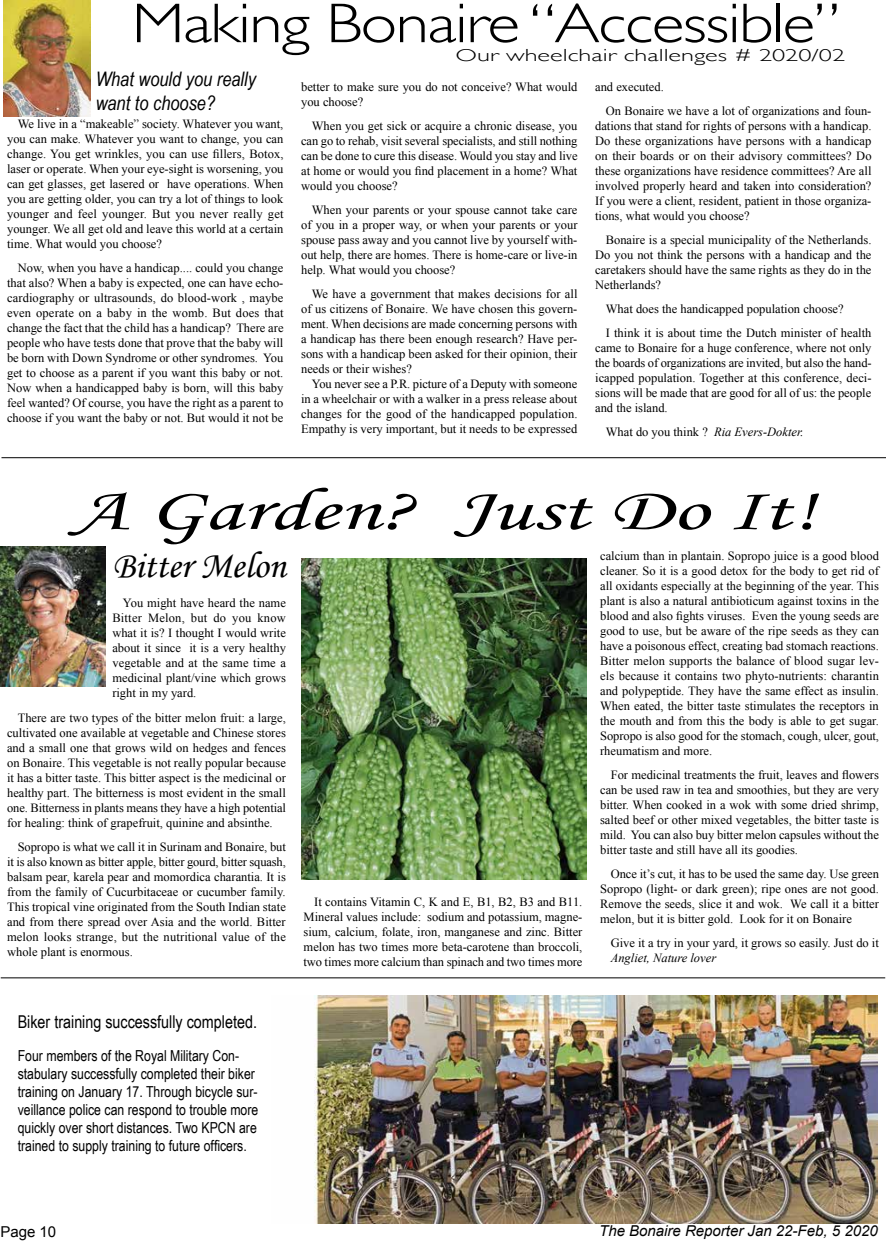
<style>
.page{position:relative;width:886px;height:1241px;background:#fff}
.page>*{position:absolute;margin:0;border:0;box-sizing:border-box;transform-origin:0 0}
.t1{font:60px "Monotype Corsiva";color:#000;scale:1.5 1}
.t2{font:300 56.25px "Gill Sans";letter-spacing:-.02em;color:#000;scale:1.2 1}
.t3{font:37.5px "Monotype Corsiva";color:#000}
.t4{font:italic 20px/24px "Arial Narrow";color:#000}
.t5{font:17.62px "Arial Narrow";color:#000}
.t6{font:300 17.5px "Gill Sans";color:#000;scale:1.5 1}
.t7{font:15.12px/18px "Arial Narrow";color:#000}
.t8{font:italic 15px "Arial";color:#000}
.t9{font:15px "Arial";color:#000}
.t10{font:12.5px/15px "Times New Roman";color:#000;text-align:justify}
.t11{font:italic 12.5px "Times New Roman";color:#000}
.s1{color:#fff}
.s2{font-style:normal}
</style>
<div class="page">
<img style="left:0;top:546px;width:105px;height:140px">
<img style="left:3px;top:0;width:88px;height:117px">
<hr style="left:1px;top:457px;width:885px;height:1px;background:#000">
<img style="left:301px;top:558px;width:285px;height:321px">
<hr style="left:1px;top:977px;width:884px;height:1px;background:#000">
<img style="left:314px;top:995px;width:563px;height:228px">
<h2 class="t2" style="left:132px;top:-21px;width:592px">Making Bonaire “Accessible”</h2>
<h3 class="t6" style="left:316px;top:41px;width:354px"><span class="s1">..............................</span>Our wheelchair challenges # 2020/02</h3>
<h3 class="t4" style="left:96px;top:66px;width:162px">What would you really want to choose?</h3>
<p class="t10" style="left:7px;top:116px;width:278px;text-indent:11px">We live in a “makeable” society. Whatever you want, you can make. Whatever you want to change, you can change. You get wrinkles, you can use fillers, Botox, laser or operate. When your eye-sight is worsening, you can get glasses, get lasered or have operations. When you are getting older, you can try a lot of things to look younger and feel younger. But you never really get younger. We all get old and leave this world at a certain time. What would you choose?</p>
<p class="t10" style="left:7px;top:260px;width:278px;text-indent:11px">Now, when you have a handicap.... could you change that also? When a baby is expected, one can have echo&shy;cardiography or ultrasounds, do blood-work , maybe even operate on a baby in the womb. But does that change the fact that the child has a handicap? There are people who have tests done that prove that the baby will be born with Down Syndrome or other syndromes. You get to choose as a parent if you want this baby or not.<br>Now when a handicapped baby is born, will this baby feel wanted? Of course, you have the right as a parent to choose if you want the baby or not. But would it not be</p>
<p class="t10" style="left:301px;top:79px;width:278px">better to make sure you do not conceive? What would you choose?</p>
<p class="t10" style="left:301px;top:118px;width:278px;text-indent:11px">When you get sick or acquire a chronic disease, you can go to rehab, visit several specialists, and still nothing can be done to cure this disease. Would you stay and live at home or would you find placement in a home? What would you choose?</p>
<p class="t10" style="left:301px;top:202px;width:278px;text-indent:11px">When your parents or your spouse cannot take care of you in a proper way, or when your parents or your spouse pass away and you cannot live by yourself with&shy;out help, there are homes. There is home-care or live-in help. What would you choose?</p>
<p class="t10" style="left:301px;top:286px;width:278px;text-indent:11px">We have a government that makes decisions for all of us citizens of Bonaire. We have chosen this govern&shy;ment. When decisions are made concerning persons with a handicap has there been enough research? Have per&shy;sons with a handicap been asked for their opinion, their needs or their wishes?</p>
<p class="t10" style="left:301px;top:376px;width:278px;text-indent:11px">You never see a P.R. picture of a Deputy with someone in a wheelchair or with a walker in a press release about changes for the good of the handicapped population.<br>Empathy is very important, but it needs to be expressed</p>
<p class="t10" style="left:606px;top:74px;width:267px;line-height:24px;text-indent:-11px">and executed.<br>On Bonaire we have a lot of organizations and foun-</p>
<p class="t10" style="left:595px;top:118px;width:278px">dations that stand for rights of persons with a handicap.<br>Do these organizations have persons with a handicap on their boards or on their advisory committees? Do these organizations have residence committees? Are all involved properly heard and taken into consideration?<br>If you were a client, resident, patient in those organiza&shy;tions, what would you choose?</p>
<p class="t10" style="left:595px;top:232px;width:278px;text-indent:11px">Bonaire is a special municipality of the Netherlands.<br>Do you not think the persons with a handicap and the caretakers should have the same rights as they do in the Netherlands?</p>
<p class="t10" style="left:606px;top:296px;width:267px;line-height:24px">What does the handicapped population choose?<br>I think it is about time the Dutch minister of health</p>
<p class="t10" style="left:595px;top:340px;width:278px">came to Bonaire for a huge conference, where not only the boards of organizations are invited, but also the hand&shy;icapped population. Together at this conference, deci&shy;sions will be made that are good for all of us: the people and the island.</p>
<p class="t11" style="left:606px;top:423px;width:199px"><span class="s2">What do you think ?</span> Ria Evers-Dokter.</p>
<h1 class="t1" style="left:72px;top:474px;width:497px">A Garden? Just Do It!</h1>
<h3 class="t3" style="left:112px;top:543px;width:175px">Bitter Melon</h3>
<p class="t10" style="left:112px;top:595px;width:175px;text-indent:11px">You might have heard the name Bitter Melon, but do you know what it is? I thought I would write about it since it is a very healthy vegetable and at the same time a medicinal plant/vine which grows right in my yard.</p>
<p class="t10" style="left:7px;top:709px;width:280px;text-indent:11px">There are two types of the bitter melon fruit: a large, cultivated one available at vegetable and Chinese stores and a small one that grows wild on hedges and fences on Bonaire. This vegetable is not really popular because it has a bitter taste. This bitter aspect is the medicinal or healthy part. The bitterness is most evident in the small one. Bitterness in plants means they have a high potential for healing: think of grapefruit, quinine and absinthe.</p>
<p class="t10" style="left:7px;top:838px;width:280px;text-indent:11px">Sopropo is what we call it in Surinam and Bonaire, but it is also known as bitter apple, bitter gourd, bitter squash, balsam pear, karela pear and momordica charantia. It is from the family of Cucurbitaceae or cucumber family.<br>This tropical vine originated from the South Indian state and from there spread over Asia and the world. Bitter melon looks strange, but the nutritional value of the whole plant is enormous.</p>
<p class="t10" style="left:304px;top:894px;width:280px;text-indent:11px">It contains Vitamin C, K and E, B1, B2, B3 and B11.<br>Mineral values include: sodium and potassium, magne&shy;sium, calcium, folate, iron, manganese and zinc. Bitter melon has two times more beta-carotene than broccoli, two times more calcium than spinach and two times more</p>
<p class="t10" style="left:600px;top:548px;width:280px">calcium than in plantain. Sopropo juice is a good blood cleaner. So it is a good detox for the body to get rid of all oxidants especially at the beginning of the year. This plant is also a natural antibioticum against toxins in the blood and also fights viruses. Even the young seeds are good to use, but be aware of the ripe seeds as they can have a poisonous effect, creating bad stomach reactions.<br>Bitter melon supports the balance of blood sugar lev&shy;els because it contains two phyto-nutrients: charantin and polypeptide. They have the same effect as insulin.<br>When eated, the bitter taste stimulates the receptors in the mouth and from this the body is able to get sugar.<br>Sopropo is also good for the stomach, cough, ulcer, gout, rheumatism and more.</p>
<p class="t10" style="left:600px;top:767px;width:280px;text-indent:11px">For medicinal treatments the fruit, leaves and flowers can be used raw in tea and smoothies, but they are very bitter. When cooked in a wok with some dried shrimp, salted beef or other mixed vegetables, the bitter taste is mild. You can also buy bitter melon capsules without the bitter taste and still have all its goodies.</p>
<p class="t10" style="left:600px;top:866px;width:280px;text-indent:11px">Once it’s cut, it has to be used the same day. Use green Sopropo (light- or dark green); ripe ones are not good.<br>Remove the seeds, slice it and wok. We call it a bitter melon, but it is bitter gold. Look for it on Bonaire</p>
<p class="t10" style="left:611px;top:935px;width:270px">Give it a try in your yard, it grows so easily. Just do it</p>
<p class="t11" style="left:611px;top:949px;width:107px">Angliet, Nature lover</p>
<h3 class="t5" style="left:18px;top:1011px;width:241px">Biker training successfully completed.</h3>
<p class="t7" style="left:18px;top:1046px;width:242px">Four members of the Royal Military Con&shy;stabulary successfully completed their biker training on January 17. Through bicycle sur&shy;veillance police can respond to trouble more quickly over short distances. Two KPCN are trained to supply training to future officers.</p>
<p class="t9" style="left:0;top:1221px;width:57px">Page 10</p>
<p class="t8" style="left:599px;top:1221px;width:280px">The Bonaire Reporter Jan 22-Feb, 5 2020</p>
</div>
